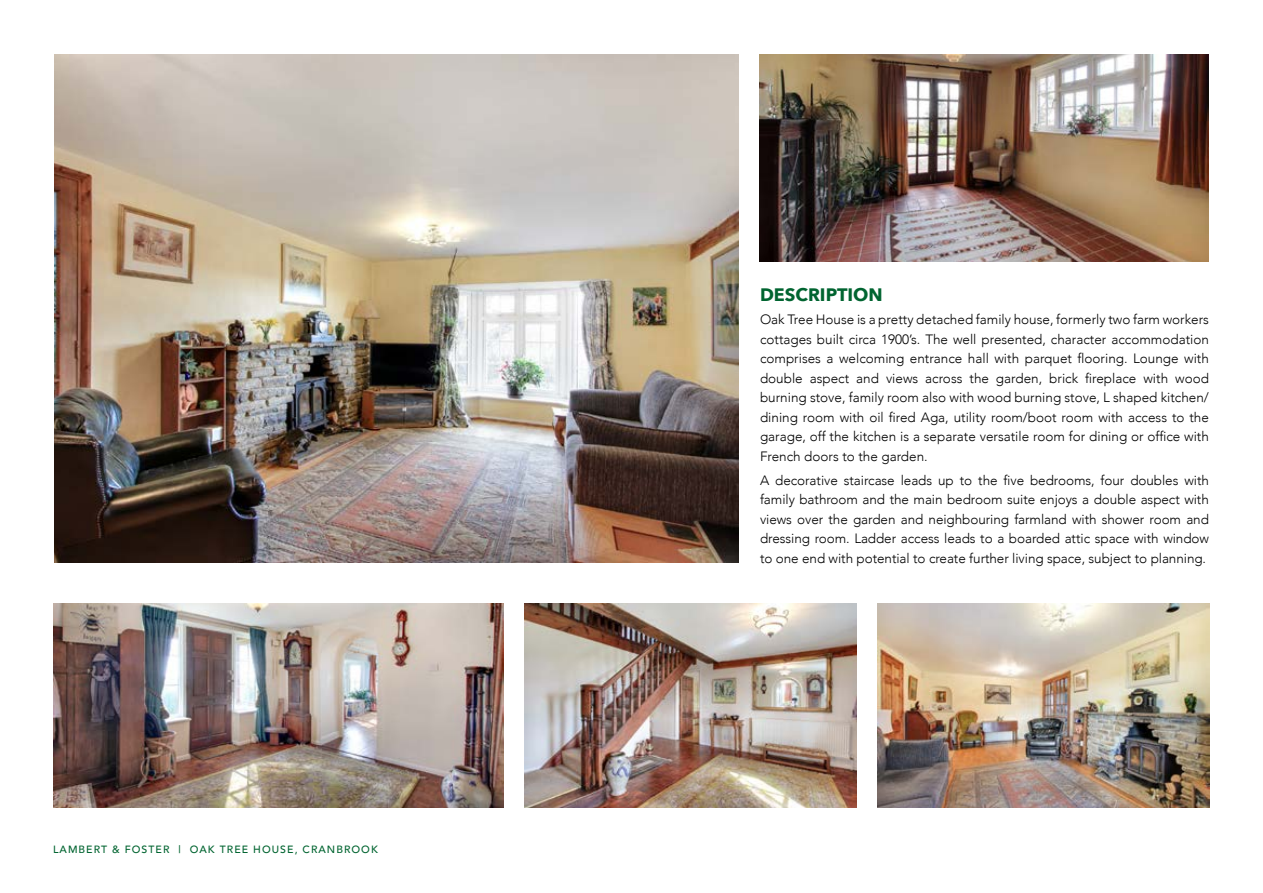
<style>
.page{position:relative;width:1263px;height:893px;background:#fff}
.page>*{position:absolute;margin:0;border:0;box-sizing:border-box;transform-origin:0 0}
.t1{font:700 18px "Avenir Next";color:#006430}
.t2{font:300 13.5px/19.5px "Avenir";letter-spacing:-.005em;color:#000;text-align:justify}
.t3{font:500 10.5px "Avenir";letter-spacing:.1em;color:#006430}
</style>
<div class="page">
<img style="left:54px;top:54px;width:685px;height:509px">
<img style="left:54px;top:603px;width:449px;height:205px">
<img style="left:524px;top:603px;width:332px;height:205px">
<img style="left:877px;top:603px;width:332px;height:205px">
<img style="left:760px;top:54px;width:449px;height:207px">
<p class="t3" style="left:53px;top:840px;width:326px">LAMBERT &amp; FOSTER | OAK TREE HOUSE, CRANBROOK</p>
<h1 class="t1" style="left:760px;top:279px;width:124px">DESCRIPTION</h1>
<p class="t2" style="left:760px;top:310px;width:450px">Oak Tree House is a pretty detached family house, formerly two farm workers cottages built circa 1900’s. The well presented, character accommodation comprises a welcoming entrance hall with parquet flooring. Lounge with double aspect and views across the garden, brick fireplace with wood burning stove, family room also with wood burning stove, L shaped kitchen/ dining room with oil fired Aga, utility room/boot room with access to the garage, off the kitchen is a separate versatile room for dining or office with French doors to the garden.</p>
<p class="t2" style="left:760px;top:470px;width:450px">A decorative staircase leads up to the five bedrooms, four doubles with family bathroom and the main bedroom suite enjoys a double aspect with views over the garden and neighbouring farmland with shower room and dressing room. Ladder access leads to a boarded attic space with window to one end with potential to create further living space, subject to planning.</p>
</div>
